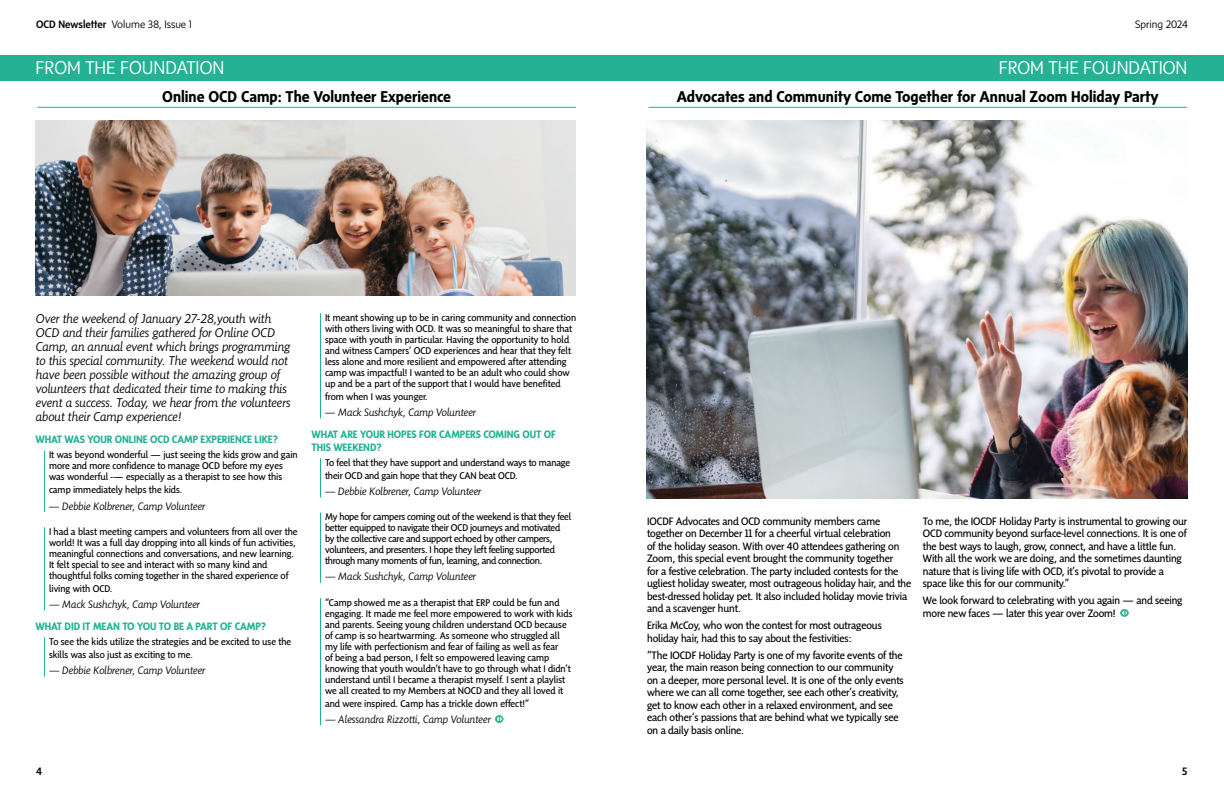
<style>
.page{position:relative;width:1224px;height:792px;background:#fff}
.page>*{position:absolute;margin:0;border:0;box-sizing:border-box;transform-origin:0 0}
.t1{font:300 19px "Sense";color:#fff}
.t2{font:700 16px "Sense";color:#000}
.t3{font:italic 300 13px/14px "Sensibility";color:#000}
.t4{font:11px/12.5px "Sensibility";letter-spacing:-.01em;color:#000}
.t5{font:italic 300 11px "Sensibility";color:#000}
.t6{font:700 11px/12.8px "Sensibility";letter-spacing:-.01em;color:#24b194}
.t7{font:300 11px "Sense";color:#000}
.t8{font:500 11px "Sense";color:#000}
.t9{font:10px/11px "Sensibility";color:#000}
.t10{font:10px/11px "Sensibility";letter-spacing:-.02em;color:#000}
.s1{font-weight:500}
</style>
<div class="page">
<div style="left:0;top:55px;width:1224px;height:25px;background:#24b194"></div>
<hr style="left:648px;top:107px;width:539px;height:1px;background:#24b194">
<hr style="left:37px;top:107px;width:539px;height:1px;background:#24b194">
<svg style="left:1120px;top:609px;width:9px;height:8px"></svg>
<hr style="left:44px;top:451px;width:1px;height:61px;background:#24b194">
<hr style="left:44px;top:527px;width:1px;height:83px;background:#24b194">
<hr style="left:44px;top:638px;width:1px;height:39px;background:#24b194">
<hr style="left:320px;top:313px;width:1px;height:105px;background:#24b194">
<hr style="left:320px;top:458px;width:1px;height:40px;background:#24b194">
<hr style="left:320px;top:513px;width:1px;height:70px;background:#24b194">
<hr style="left:320px;top:598px;width:1px;height:127px;background:#24b194">
<svg style="left:495px;top:715px;width:8px;height:8px"></svg>
<img style="left:647px;top:120px;width:540px;height:378px">
<img style="left:36px;top:120px;width:540px;height:175px">
<p class="t7" style="left:36px;top:18px;width:158px"><span class="s1">OCD Newsletter</span> Volume 38, Issue 1</p>
<p class="t7" style="left:1135px;top:18px;width:54px">Spring 2024</p>
<h1 class="t1" style="left:36px;top:57px;width:190px">FROM THE FOUNDATION</h1>
<h1 class="t1" style="left:999px;top:57px;width:190px">FROM THE FOUNDATION</h1>
<h2 class="t2" style="left:162px;top:88px;width:290px">Online OCD Camp: The Volunteer Experience</h2>
<h2 class="t2" style="left:677px;top:88px;width:483px">Advocates and Community Come Together for Annual Zoom Holiday Party</h2>
<p class="t3" style="left:36px;top:311px;width:256px">Over the weekend of January 27-28,youth with OCD and their families gathered for Online OCD Camp, an annual event which brings programming to this special community. The weekend would not have been possible without the amazing group of volunteers that dedicated their time to making this event a success. Today, we hear from the volunteers about their Camp experience!</p>
<p class="t6" style="left:36px;top:433px;width:244px">WHAT WAS YOUR ONLINE OCD CAMP EXPERIENCE LIKE?</p>
<p class="t9" style="left:49px;top:449px;width:250px">It was beyond wonderful — just seeing the kids grow and gain more and more confidence to manage OCD before my eyes was wonderful -— especially as a therapist to see how this</p>
<p class="t9" style="left:49px;top:484px;width:135px">camp immediately helps the kids.</p>
<p class="t5" style="left:49px;top:499px;width:158px">— Debbie Kolbrener, Camp Volunteer</p>
<p class="t9" style="left:49px;top:526px;width:250px">I had a blast meeting campers and volunteers from all over the world! It was a full day dropping into all kinds of fun activities, meaningful connections and conversations, and new learning.<br>It felt special to see and interact with so many kind and thoughtful folks coming together in the shared experience of</p>
<p class="t9" style="left:49px;top:583px;width:65px">living with OCD.</p>
<p class="t5" style="left:49px;top:598px;width:152px">— Mack Sushchyk, Camp Volunteer</p>
<p class="t6" style="left:36px;top:619px;width:232px">WHAT DID IT MEAN TO YOU TO BE A PART OF CAMP?</p>
<p class="t9" style="left:49px;top:635px;width:244px;line-height:13px">To see the kids utilize the strategies and be excited to use the skills was also just as exciting to me.</p>
<p class="t5" style="left:49px;top:664px;width:158px">— Debbie Kolbrener, Camp Volunteer</p>
<p class="t9" style="left:325px;top:312px;width:253px">It meant showing up to be in caring community and connection with others living with OCD. It was so meaningful to share that space with youth in particular. Having the opportunity to hold and witness Campers’ OCD experiences and hear that they felt less alone and more resilient and empowered after attending camp was impactful! I wanted to be an adult who could show up and be a part of the support that I would have benefited</p>
<p class="t9" style="left:325px;top:391px;width:104px">from when I was younger.</p>
<p class="t5" style="left:325px;top:406px;width:152px">— Mack Sushchyk, Camp Volunteer</p>
<p class="t6" style="left:312px;top:427px;width:246px">WHAT ARE YOUR HOPES FOR CAMPERS COMING OUT OF<br>THIS WEEKEND?</p>
<p class="t9" style="left:325px;top:456px;width:247px;line-height:13px">To feel that they have support and understand ways to manage their OCD and gain hope that they CAN beat OCD.</p>
<p class="t5" style="left:325px;top:485px;width:158px">— Debbie Kolbrener, Camp Volunteer</p>
<p class="t10" style="left:325px;top:511px;width:248px">My hope for campers coming out of the weekend is that they feel better equipped to navigate their OCD journeys and motivated by the collective care and support echoed by other campers, volunteers, and presenters. I hope they left feeling supported through many moments of fun, learning, and connection.</p>
<p class="t5" style="left:325px;top:570px;width:152px">— Mack Sushchyk, Camp Volunteer</p>
<p class="t9" style="left:325px;top:597px;width:249px">“Camp showed me as a therapist that ERP could be fun and engaging. It made me feel more empowered to work with kids and parents. Seeing young children understand OCD because of camp is so heartwarming. As someone who struggled all my life with perfectionism and fear of failing as well as fear<br>of being a bad person, I felt so empowered leaving camp knowing that youth wouldn’t have to go through what I didn’t understand until I became a therapist myself. I sent a playlist we all created to my Members at NOCD and they all loved it</p>
<p class="t9" style="left:325px;top:698px;width:206px">and were inspired. Camp has a trickle down effect!”</p>
<p class="t5" style="left:325px;top:713px;width:167px">— Alessandra Rizzotti, Camp Volunteer</p>
<p class="t8" style="left:36px;top:765px;width:7px">4</p>
<p class="t4" style="left:647px;top:514px;width:266px">IOCDF Advocates and OCD community members came together on December 11 for a cheerful virtual celebration<br>of the holiday season. With over 40 attendees gathering on Zoom, this special event brought the community together<br>for a festive celebration. The party included contests for the ugliest holiday sweater, most outrageous holiday hair, and the best-dressed holiday pet. It also included holiday movie trivia and a scavenger hunt.</p>
<p class="t4" style="left:647px;top:619px;width:236px">Erika McCoy, who won the contest for most outrageous holiday hair, had this to say about the festivities:</p>
<p class="t4" style="left:647px;top:648px;width:258px">“The IOCDF Holiday Party is one of my favorite events of the year, the main reason being connection to our community on a deeper, more personal level. It is one of the only events where we can all come together, see each other’s creativity, get to know each other in a relaxed environment, and see each other’s passions that are behind what we typically see on a daily basis online.</p>
<p class="t4" style="left:923px;top:514px;width:266px">To me, the IOCDF Holiday Party is instrumental to growing our OCD community beyond surface-level connections. It is one of the best ways to laugh, grow, connect, and have a little fun.<br>With all the work we are doing, and the sometimes daunting nature that is living life with OCD, it’s pivotal to provide a space like this for our community.”</p>
<p class="t4" style="left:923px;top:594px;width:261px">We look forward to celebrating with you again — and seeing more new faces — later this year over Zoom!</p>
<p class="t8" style="left:1182px;top:765px;width:7px">5</p>
</div>
